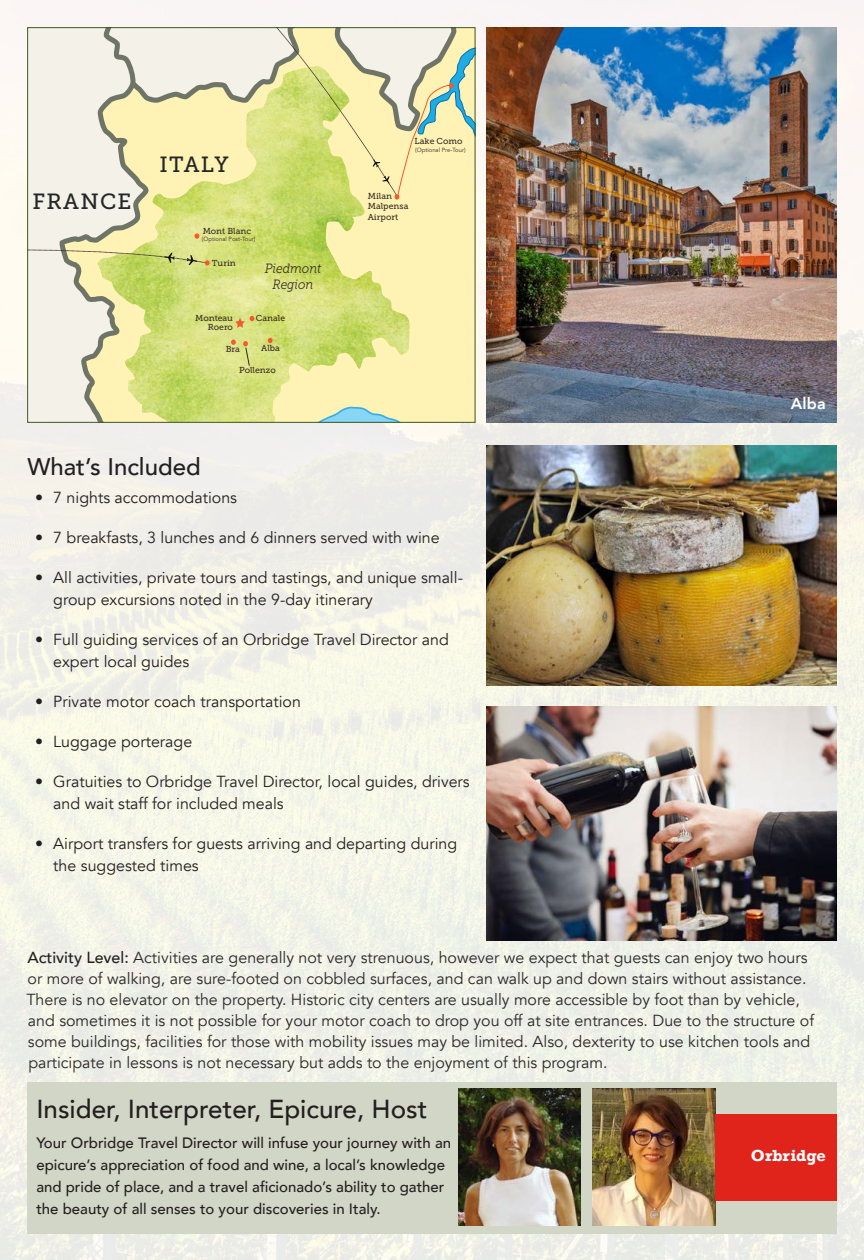
<style>
.page{position:relative;width:864px;height:1260px;background:#fff}
.page>*{position:absolute;margin:0;border:0;box-sizing:border-box;transform-origin:0 0}
.t1{font:500 26px "Avenir";color:#241f1f}
.t2{font:500 24px "Avenir";color:#241f1f}
.t3{font:22px "Museo Slab 500";letter-spacing:.06em;color:#242728}
.t4{font:700 16.4px "Rockwell";color:#fff}
.t5{font:16px/21px "Avenir";color:#2c2828}
.t6{font:16px/22px "Avenir";color:#241f1f}
.t7{font:800 16px "Avenir";color:#fff}
.t8{font:500 15px/22px "Avenir";color:#241f1f}
.t9{font:italic 13.4px/16.4px "Museo Slab 300";color:#382c23;text-align:center;scale:.9 1}
.t10{font:8.6px/10.4px "Museo Slab 500";color:#382c23;text-align:right}
.t11{font:6px "Avenir";color:#382c23}
.s1{font-weight:500;color:#241f1f}
</style>
<div class="page">
<img style="left:0;top:0;width:864px;height:1260px">
<div style="left:29px;top:164px;width:29px;height:257px;background:#f4f1e8"></div>
<div style="left:29px;top:29px;width:29px;height:55px;background:#f4f1e8"></div>
<svg style="left:58px;top:29px;width:415px;height:392px;fill:#f4f1e8"></svg>
<img style="left:96px;top:77px;width:314px;height:344px">
<svg style="left:268px;top:338px;width:5px;height:5px"></svg>
<svg style="left:235px;top:316px;width:19px;height:12px"></svg>
<svg style="left:231px;top:340px;width:5px;height:5px"></svg>
<svg style="left:243px;top:341px;width:7px;height:25px"></svg>
<svg style="left:29px;top:233px;width:181px;height:33px"></svg>
<svg style="left:215px;top:29px;width:258px;height:171px"></svg>
<div style="left:27px;top:1082px;width:810px;height:152px;background:#d2d6c7"></div>
<img style="left:458px;top:1089px;width:123px;height:137px">
<img style="left:593px;top:1089px;width:122px;height:137px">
<img style="left:487px;top:27px;width:350px;height:396px">
<img style="left:487px;top:446px;width:350px;height:239px">
<img style="left:487px;top:706px;width:350px;height:234px">
<div style="left:715px;top:1114px;width:122px;height:86px;background:#e0231b"></div>
<h3 class="t3" style="left:159px;top:152px;width:71px">ITALY</h3>
<p class="t10" style="left:415px;top:136px;width:49px">Lake Como</p>
<p class="t11" style="left:415px;top:146px;width:52px">(Optional Pre-Tour)</p>
<h3 class="t3" style="left:33px;top:190px;width:100px">FRANCE</h3>
<p class="t10" style="left:368px;top:191px;width:42px;text-align:left">Milan<br>Malpensa<br>Airport</p>
<p class="t10" style="left:203px;top:226px;width:50px">Mont Blanc</p>
<p class="t11" style="left:202px;top:235px;width:55px">(Optional Post-Tour)</p>
<p class="t10" style="left:212px;top:258px;width:25px">Turin</p>
<p class="t9" style="left:265px;top:260px;width:64px">Piedmont<br>Region</p>
<p class="t10" style="left:195px;top:313px;width:39px;line-height:9.2px">Monteau<br>Roero</p>
<p class="t10" style="left:256px;top:313px;width:31px">Canale</p>
<p class="t10" style="left:226px;top:343px;width:16px">Bra</p>
<p class="t10" style="left:261px;top:343px;width:20px">Alba</p>
<p class="t10" style="left:239px;top:365px;width:38px">Pollenzo</p>
<h2 class="t2" style="left:27px;top:446px;width:175px">What’s Included</h2>
<p class="t6" style="left:35px;top:487px;width:203px">• 7 nights accommodations</p>
<p class="t6" style="left:35px;top:527px;width:406px">• 7 breakfasts, 3 lunches and 6 dinners served with wine</p>
<p class="t6" style="left:53px;top:567px;width:411px;text-indent:-18px">• All activities, private tours and tastings, and unique small&shy;group excursions noted in the 9-day itinerary</p>
<p class="t6" style="left:53px;top:629px;width:397px;text-indent:-18px">• Full guiding services of an Orbridge Travel Director and expert local guides</p>
<p class="t6" style="left:35px;top:691px;width:267px">• Private motor coach transportation</p>
<p class="t6" style="left:35px;top:731px;width:158px">• Luggage porterage</p>
<p class="t6" style="left:53px;top:771px;width:418px;text-indent:-18px">• Gratuities to Orbridge Travel Director, local guides, drivers and wait staff for included meals</p>
<p class="t6" style="left:53px;top:833px;width:405px;text-indent:-18px">• Airport transfers for guests arriving and departing during the suggested times</p>
<p class="t7" style="left:791px;top:391px;width:36px">Alba</p>
<p class="t5" style="left:26px;top:947px;width:789px"><span class="s1">Activity Level:</span> Activities are generally not very strenuous, however we expect that guests can enjoy two hours or more of walking, are sure-footed on cobbled surfaces, and can walk up and down stairs without assistance.<br>There is no elevator on the property. Historic city centers are usually more accessible by foot than by vehicle, and sometimes it is not possible for your motor coach to drop you off at site entrances. Due to the structure of some buildings, facilities for those with mobility issues may be limited. Also, dexterity to use kitchen tools and participate in lessons is not necessary but adds to the enjoyment of this program.</p>
<h1 class="t1" style="left:36px;top:1086px;width:393px">Insider, Interpreter, Epicure, Host</h1>
<p class="t8" style="left:36px;top:1131px;width:416px">Your Orbridge Travel Director will infuse your journey with an epicure’s appreciation of food and wine, a local’s knowledge and pride of place, and a travel aficionado’s ability to gather the beauty of all senses to your discoveries in Italy.</p>
<p class="t4" style="left:751px;top:1146px;width:76px">Orbridge</p>
</div>
